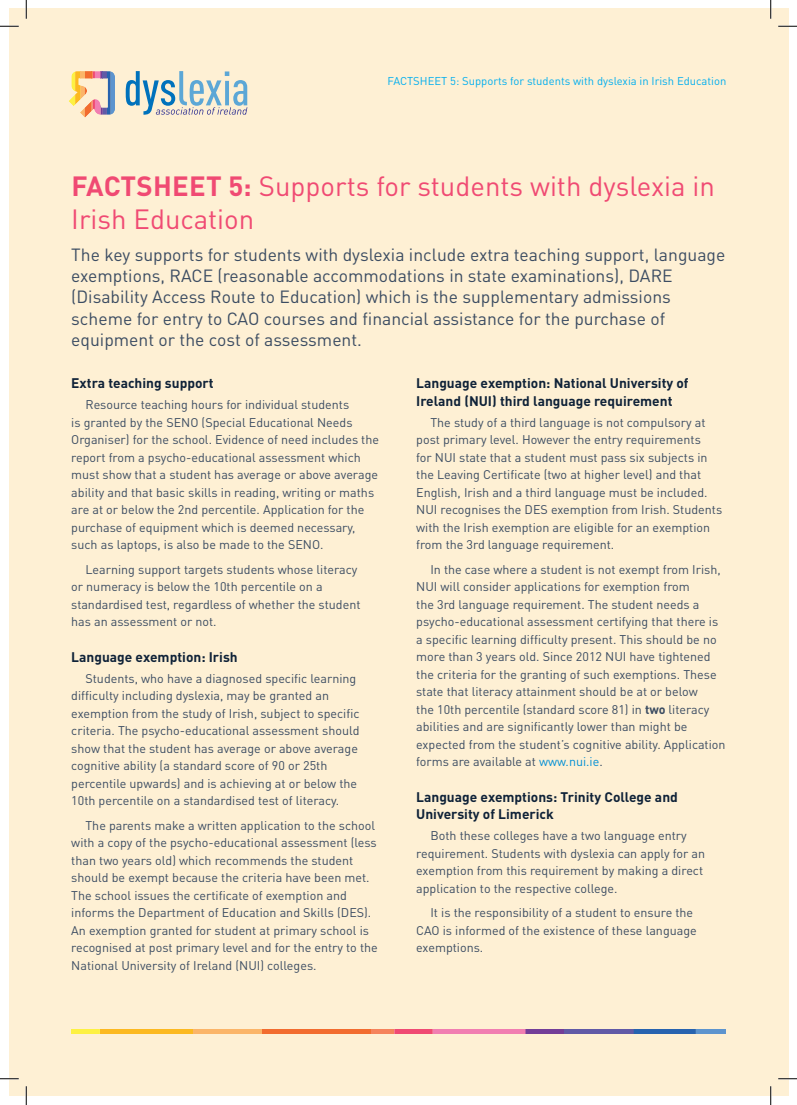
<style>
.page{position:relative;width:797px;height:1105px;background:#fff}
.page>*{position:absolute;margin:0;border:0;box-sizing:border-box;transform-origin:0 0}
.t1{font:27.5px/33px "DIN Pro";color:#f04a73}
.t2{font:700 27.5px "DIN Pro";color:#f04a73}
.t3{font:17.5px/21.2px "DIN Pro";color:#3b4c62}
.t4{font:700 13.75px/17.5px "DIN Pro";color:#0f2238}
.t5{font:12.5px/17.5px "DIN Pro";color:#3b4c62}
.t6{font:11.25px "DIN Pro";color:#00aeef}
.s1{font-weight:700}
.s2{color:#008fd5}
</style>
<div class="page">
<div style="left:9px;top:9px;width:779px;height:1087px;background:#fef0d4"></div>
<svg style="left:126px;top:71px;width:121px;height:44px"></svg>
<svg style="left:69px;top:71px;width:46px;height:47px"></svg>
<div style="left:525px;top:1029px;width:39px;height:5px;background:#733e98"></div>
<svg style="left:394px;top:1029px;width:131px;height:5px"></svg>
<div style="left:370px;top:1029px;width:24px;height:5px;background:#f5835c"></div>
<div style="left:193px;top:1029px;width:69px;height:5px;background:#fbb569"></div>
<div style="left:262px;top:1029px;width:108px;height:5px;background:#f26c2f"></div>
<svg style="left:71px;top:1029px;width:122px;height:5px"></svg>
<div style="left:564px;top:1029px;width:69px;height:5px;background:#615aa6"></div>
<svg style="left:633px;top:1029px;width:92px;height:5px"></svg>
<svg style="left:0;top:25px;width:19px;height:2px"></svg>
<svg style="left:778px;top:25px;width:19px;height:2px"></svg>
<svg style="left:0;top:1078px;width:19px;height:1px"></svg>
<svg style="left:778px;top:1078px;width:19px;height:1px"></svg>
<svg style="left:25px;top:0;width:2px;height:19px"></svg>
<svg style="left:25px;top:1086px;width:2px;height:19px"></svg>
<svg style="left:770px;top:0;width:1px;height:19px"></svg>
<svg style="left:770px;top:1086px;width:1px;height:19px"></svg>
<p class="t6" style="left:387px;top:73px;width:340px">FACTSHEET 5: Supports for students with dyslexia in Irish Education</p>
<h1 class="t1" style="left:71px;top:169px;width:645px;text-indent:157px"><span class="s1">5:</span> Supports for students with dyslexia in<br>Irish Education</h1>
<p class="t3" style="left:71px;top:243px;width:655px">The key supports for students with dyslexia include extra teaching support, language exemptions, RACE (reasonable accommodations in state examinations), DARE (Disability Access Route to Education) which is the supplementary admissions scheme for entry to CAO courses and financial assistance for the purchase of equipment or the cost of assessment.</p>
<p class="t4" style="left:71px;top:374px;width:144px">Extra teaching support</p>
<p class="t5" style="left:71px;top:396px;width:309px;text-indent:14px">Resource teaching hours for individual students<br>is granted by the SENO (Special Educational Needs Organiser) for the school. Evidence of need includes the report from a psycho-educational assessment which must show that a student has average or above average ability and that basic skills in reading, writing or maths are at or below the 2nd percentile. Application for the purchase of equipment which is deemed necessary, such as laptops, is also be made to the SENO.</p>
<p class="t5" style="left:71px;top:560px;width:291px;text-indent:14px">Learning support targets students whose literacy or numeracy is below the 10th percentile on a standardised test, regardless of whether the student has an assessment or not.</p>
<p class="t4" style="left:71px;top:647px;width:168px">Language exemption: I rish</p>
<p class="t5" style="left:71px;top:669px;width:290px;text-indent:14px">Students, who have a diagnosed specific learning difficulty including dyslexia, may be granted an exemption from the study of Irish, subject to specific criteria. The psycho-educational assessment should show that the student has average or above average cognitive ability (a standard score of 90 or 25th percentile upwards) and is achieving at or below the 10th percentile on a standardised test of literacy.</p>
<p class="t5" style="left:71px;top:816px;width:308px;text-indent:14px">The parents make a written application to the school with a copy of the psycho-educational assessment (less than two years old) which recommends the student should be exempt because the criteria have been met.<br>The school issues the certificate of exemption and informs the Department of Education and Skills (DES).<br>An exemption granted for student at primary school is recognised at post primary level and for the entry to the National University of Ireland (NUI) colleges.</p>
<h1 class="t2" style="left:71px;top:167px;width:33px">FACTS</h1>
<h1 class="t2" style="left:153px;top:167px;width:36px">HEET</h1>
<p class="t4" style="left:416px;top:374px;width:274px">Language exemption: National University of<br>I reland (N UI) third language requirement</p>
<p class="t5" style="left:416px;top:413px;width:307px;text-indent:14px">The study of a third language is not compulsory at post primary level. However the entry requirements<br>for NUI state that a student must pass six subjects in the Leaving Certificate (two at higher level) and that English, Irish and a third language must be included.<br>NUI recognises the DES exemption from Irish. Students with the Irish exemption are eligible for an exemption from the 3rd language requirement.</p>
<p class="t5" style="left:416px;top:560px;width:311px;text-indent:14px">In the case where a student is not exempt from Irish, NUI will consider applications for exemption from<br>the 3rd language requirement. The student needs a psycho-educational assessment certifying that there is a specific learning difficulty present. This should be no more than 3 years old. Since 2012 NUI have tightened the criteria for the granting of such exemptions. These state that literacy attainment should be at or below<br>the 10th percentile (standard score 81) in <span class="s1">two</span> literacy abilities and are significantly lower than might be expected from the student’s cognitive ability. Application forms are available at <span class="s2">www.nui.ie</span>.</p>
<p class="t4" style="left:416px;top:787px;width:263px">Language exemptions: Trinity College and<br>University of Limerick</p>
<p class="t5" style="left:416px;top:826px;width:290px;text-indent:14px">Both these colleges have a two language entry requirement. Students with dyslexia can apply for an exemption from this requirement by making a direct application to the respective college.</p>
<p class="t5" style="left:416px;top:903px;width:282px;text-indent:14px">It is the responsibility of a student to ensure the<br>CAO is informed of the existence of these language exemptions.</p>
</div>
